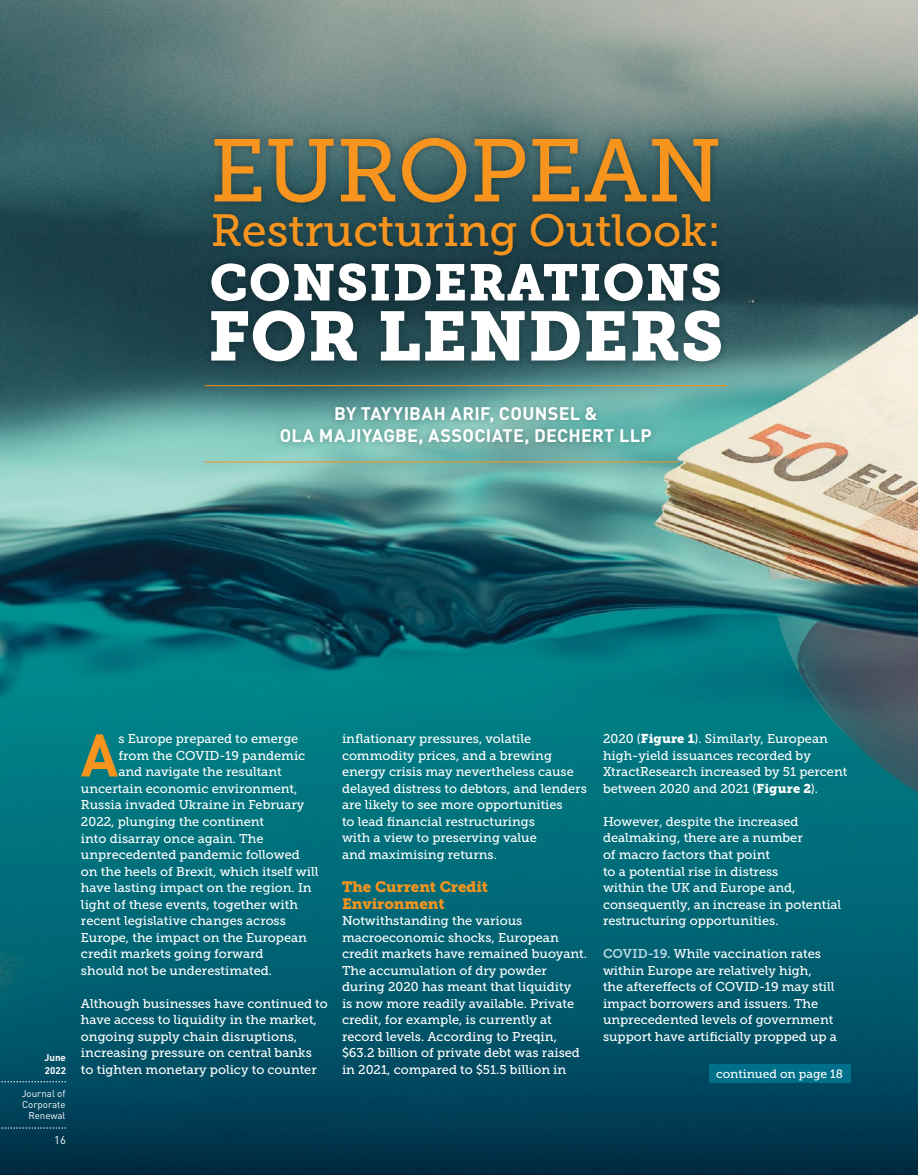
<style>
.page{position:relative;width:918px;height:1175px;background:#fff}
.page>*{position:absolute;margin:0;border:0;box-sizing:border-box;transform-origin:0 0}
.t1{font:88.5px "Museo Slab 500";color:#f7941e}
.t2{font:69px "Museo Slab 900";letter-spacing:.01em;color:#fff}
.t3{font:700 59.1px "DINOT";color:#f7941e}
.t4{font:51px "Museo Slab 900";letter-spacing:.02em;color:#fff}
.t5{font:45px "Museo Slab 500";color:#f7941e}
.t6{font:700 18px/21.6px "DINOT";letter-spacing:.015em;color:#fff;text-align:center}
.t7{font:15px/16.5px "Museo Slab 900";color:#f7941e}
.t8{font:12.75px/16.5px "Museo Slab 500";color:#fff}
.t9{font:12px "Museo Slab 500";color:#fff}
.t10{font:11.25px "DINOT";color:#fff}
.t11{font:9.75px/11.2px "DINOT";color:#fff;text-align:right}
.t12{font:700 9.75px/12.8px "DINOT";color:#fff}
.s1{font-family:"Museo Slab 900"}
.s2{font-family:"Museo Slab 700";color:#b7d6e0}
</style>
<div class="page">
<img style="left:0;top:0;width:918px;height:1174px">
<svg style="left:0;top:1081px;width:66px;height:1px"></svg>
<svg style="left:0;top:1127px;width:66px;height:1px"></svg>
<div style="left:203px;top:129px;width:526px;height:322px;background:#000;opacity:.3"></div>
<div style="left:709px;top:1064px;width:141px;height:18px;background:#006f89"></div>
<hr style="left:205px;top:385px;width:522px;height:1px;background:#f7941e">
<hr style="left:205px;top:461px;width:473px;height:1px;background:#f7941e">
<h1 class="t1" style="left:210px;top:122px;width:513px">EUROPEAN</h1>
<h3 class="t5" style="left:211px;top:206px;width:512px">Restructuring Outlook:</h3>
<h3 class="t4" style="left:210px;top:253px;width:514px">CONSIDERATIONS</h3>
<h2 class="t2" style="left:208px;top:296px;width:517px">FOR LENDERS</h2>
<h3 class="t6" style="left:280px;top:402px;width:373px">BY TAYYIBAH ARIF, COUNSEL &amp;<br>OLA MAJIYAGBE, ASSOCIATE, DECHERT LLP</h3>
<p class="t12" style="left:45px;top:1051px;width:23px">June<br>2022</p>
<p class="t11" style="left:22px;top:1087px;width:45px">Journal of<br>Corporate<br>Renewal</p>
<p class="t10" style="left:54px;top:1133px;width:13px">16</p>
<h3 class="t3" style="left:81px;top:716px;width:39px">A</h3>
<p class="t8" style="left:118px;top:731px;width:181px">s Europe prepared to emerge</p>
<p class="t8" style="left:118px;top:747px;width:188px">from the COVID-19 pandemic</p>
<p class="t8" style="left:118px;top:764px;width:165px">and navigate the resultant</p>
<p class="t8" style="left:81px;top:780px;width:218px">uncertain economic environment,</p>
<p class="t8" style="left:81px;top:797px;width:225px">Russia invaded Ukraine in February</p>
<p class="t8" style="left:81px;top:813px;width:185px">2022, plunging the continent</p>
<p class="t8" style="left:81px;top:830px;width:184px">into disarray once again. The</p>
<p class="t8" style="left:81px;top:846px;width:220px">unprecedented pandemic followed</p>
<p class="t8" style="left:81px;top:863px;width:239px">on the heels of Brexit, which itself will</p>
<p class="t8" style="left:81px;top:879px;width:232px">have lasting impact on the region. In</p>
<p class="t8" style="left:81px;top:896px;width:218px">light of these events, together with</p>
<p class="t8" style="left:81px;top:912px;width:206px">recent legislative changes across</p>
<p class="t8" style="left:81px;top:929px;width:227px">Europe, the impact on the European</p>
<p class="t8" style="left:81px;top:945px;width:184px">credit markets going forward</p>
<p class="t8" style="left:81px;top:962px;width:193px">should not be underestimated.</p>
<p class="t8" style="left:81px;top:995px;width:248px">Although businesses have continued to have access to liquidity in the market, ongoing supply chain disruptions, increasing pressure on central banks<br>to tighten monetary policy to counter</p>
<p class="t8" style="left:342px;top:731px;width:246px">inflationary pressures, volatile commodity prices, and a brewing energy crisis may nevertheless cause delayed distress to debtors, and lenders are likely to see more opportunities<br>to lead financial restructurings<br>with a view to preserving value<br>and maximising returns.</p>
<p class="t7" style="left:342px;top:878px;width:148px">The Current Credit<br>Environment</p>
<p class="t8" style="left:342px;top:912px;width:247px">Notwithstanding the various macroeconomic shocks, European credit markets have remained buoyant.<br>The accumulation of dry powder during 2020 has meant that liquidity<br>is now more readily available. Private credit, for example, is currently at record levels. According to Preqin, $63.2 billion of private debt was raised in 2021, compared to $51.5 billion in</p>
<p class="t8" style="left:603px;top:731px;width:246px">2020 (<span class="s1">Figure 1</span>). Similarly, European high-yield issuances recorded by XtractResearch increased by 51 percent between 2020 and 2021 (<span class="s1">Figure 2</span>).</p>
<p class="t8" style="left:603px;top:813px;width:240px">However, despite the increased dealmaking, there are a number<br>of macro factors that point<br>to a potential rise in distress<br>within the UK and Europe and, consequently, an increase in potential restructuring opportunities.</p>
<p class="t8" style="left:603px;top:945px;width:235px"><span class="s2">COVID-19.</span> While vaccination rates within Europe are relatively high,<br>the aftereffects of COVID-19 may still impact borrowers and issuers. The unprecedented levels of government support have artificially propped up a</p>
<p class="t9" style="left:716px;top:1067px;width:129px">continued on page 18</p>
</div>
